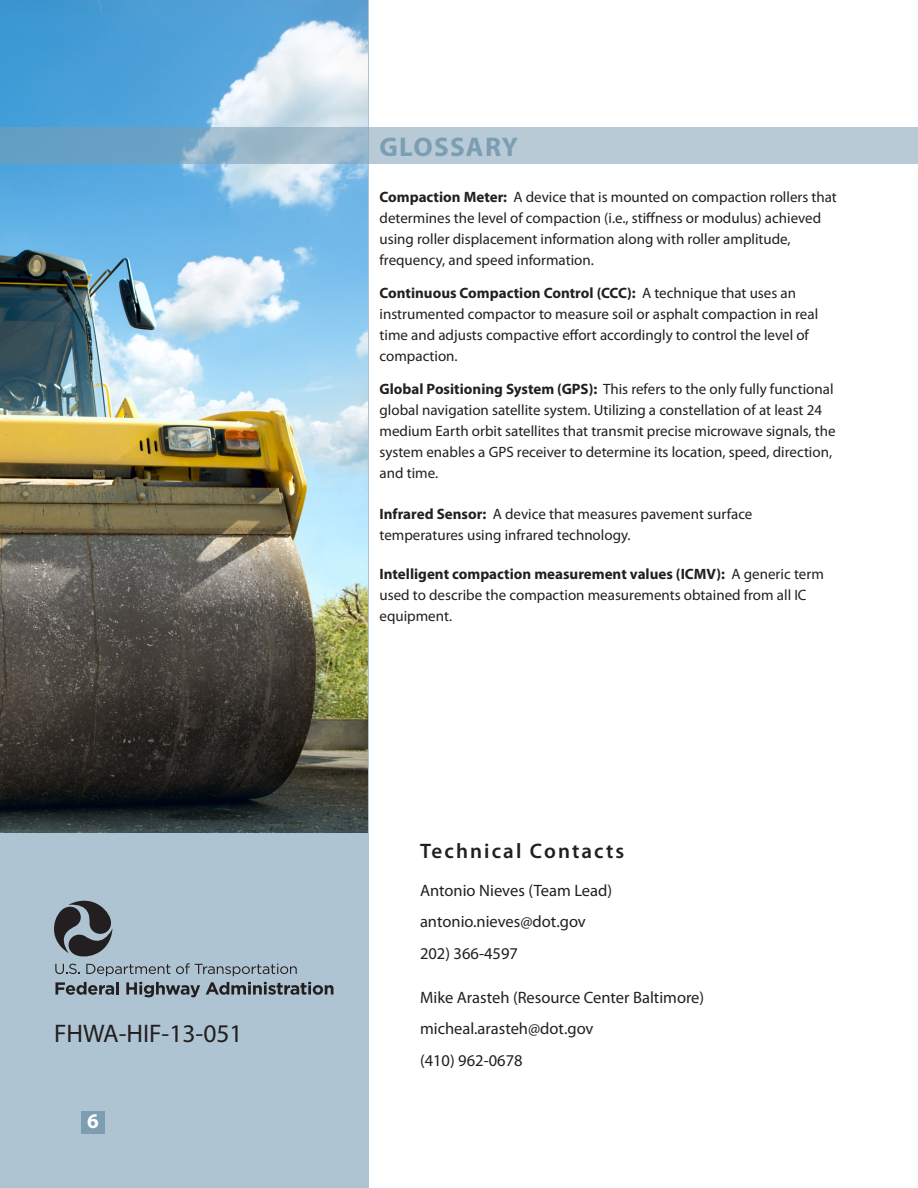
<style>
.page{position:relative;width:918px;height:1188px;background:#fff}
.page>*{position:absolute;margin:0;border:0;box-sizing:border-box;transform-origin:0 0}
.Body_text{font:700 27px "Myriad Pro";letter-spacing:.05em;color:#7c9db2}
.Body_text-2{font:25.5px "Myriad Pro";color:#231f20}
.Subhead_call{font:600 21px "Myriad Pro";letter-spacing:.1em;color:#231f20}
.t1{font:700 21px "Myriad Pro";color:#fff}
.Body_text-3{font:16.5px/31.5px "Myriad Pro";color:#231f20}
.Body_text-4{font:15px/21px "Myriad Pro";color:#231f20}
.s1{font-weight:700}
</style>
<div class="page">
<div style="left:0;top:0;width:369px;height:1188px;background:#afc4d2"></div>
<div style="left:81px;top:1112px;width:24px;height:22px;background:#7c9db2"></div>
<svg style="left:56px;top:982px;width:63px;height:13px"></svg>
<svg style="left:126px;top:982px;width:74px;height:15px"></svg>
<svg style="left:206px;top:982px;width:127px;height:13px"></svg>
<svg style="left:54px;top:901px;width:243px;height:75px"></svg>
<img style="left:0;top:0;width:367px;height:833px">
<svg style="left:0;top:127px;width:918px;height:37px;background:#a1bdcf"></svg>
<p class="Body_text-2" style="left:54px;top:1018px;width:190px">FHWA-HIF-13-051</p>
<h3 class="t1" style="left:87px;top:1107px;width:13px">6</h3>
<p class="Body_text" style="left:380px;top:130px;width:140px">GLOSSARY</p>
<p class="Body_text-4" style="left:380px;top:186px;width:459px"><span class="s1">Compaction Meter:</span> A device that is mounted on compaction rollers that determines the level of compaction (i.e., stiffness or modulus) achieved using roller displacement information along with roller amplitude, frequency, and speed information.</p>
<p class="Body_text-4" style="left:380px;top:282px;width:440px"><span class="s1">Continuous Compaction Control (CCC):</span> A technique that uses an instrumented compactor to measure soil or asphalt compaction in real time and adjusts compactive effort accordingly to control the level of compaction.</p>
<p class="Body_text-4" style="left:380px;top:378px;width:458px"><span class="s1">Global Positioning System (GPS):</span> This refers to the only fully functional global navigation satellite system. Utilizing a constellation of at least 24 medium Earth orbit satellites that transmit precise microwave signals, the system enables a GPS receiver to determine its location, speed, direction, and time.</p>
<p class="Body_text-4" style="left:380px;top:504px;width:374px"><span class="s1">Infrared Sensor:</span> A device that measures pavement surface temperatures using infrared technology.</p>
<p class="Body_text-4" style="left:380px;top:563px;width:446px"><span class="s1">Intelligent compaction measurement values (ICMV):</span> A generic term used to describe the compaction measurements obtained from all IC equipment.</p>
<p class="Subhead_call" style="left:420px;top:838px;width:206px">Technical Contacts</p>
<p class="Body_text-3" style="left:420px;top:874px;width:194px">Antonio Nieves (Team Lead) antonio.nieves@dot.gov<br>202) 366-4597</p>
<p class="Body_text-3" style="left:420px;top:981px;width:286px">Mike Arasteh (Resource Center Baltimore) micheal.arasteh@dot.gov<br>(410) 962-0678</p>
</div>
